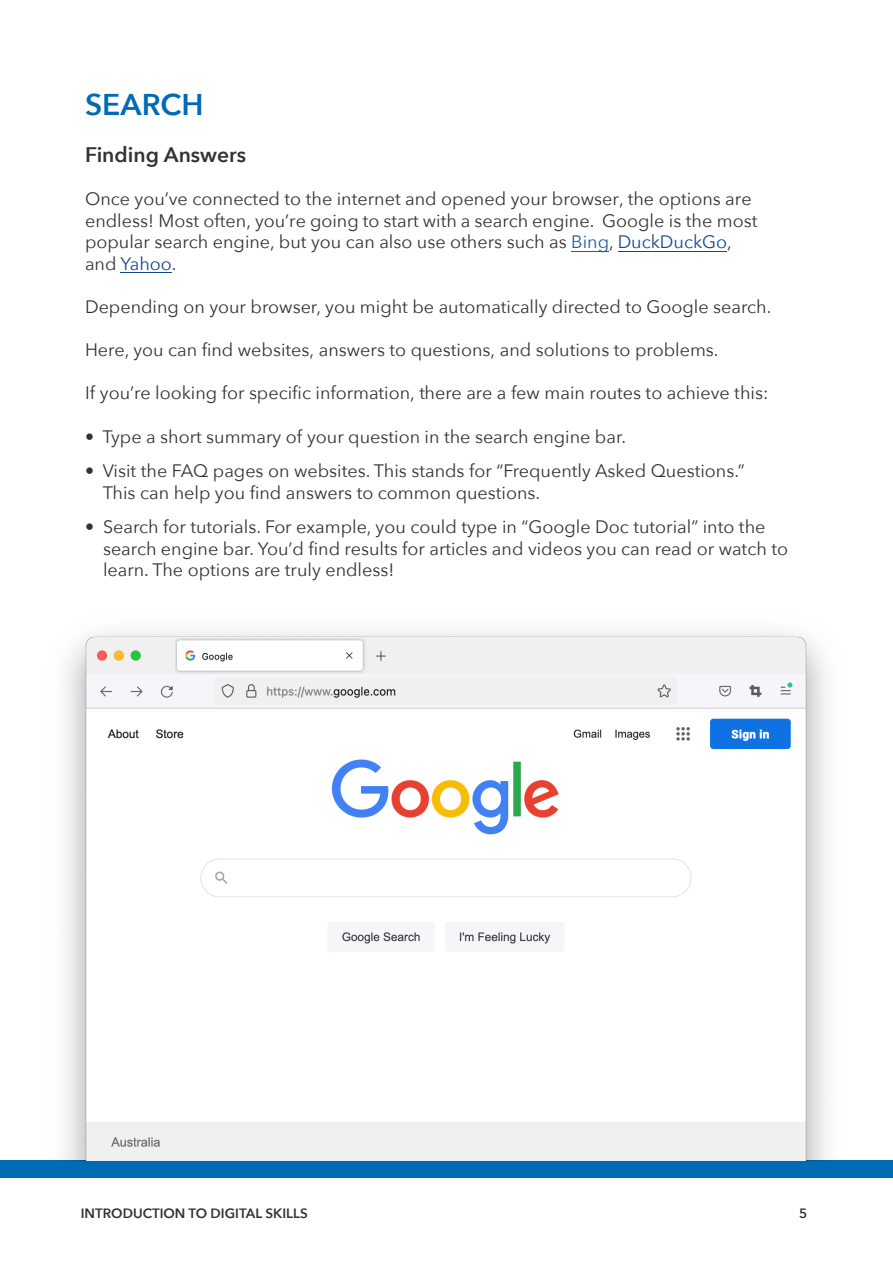
<style>
.page{position:relative;width:893px;height:1263px;background:#fff}
.page>*{position:absolute;margin:0;border:0;box-sizing:border-box;transform-origin:0 0}
.t1{font:600 30px "Avenir Next";color:#006bb5}
.t2{font:600 21px "Avenir Next";color:#333}
.t3{font:18px/21.6px "Avenir Next";color:#333}
.t4{font:600 13.5px "Avenir Next";color:#333}
.s1{color:#205d9e}
.s2{color:#14498d}
.s3{color:#14488d}
</style>
<div class="page">
<div style="left:0;top:1161px;width:893px;height:17px;background:#006bb5"></div>
<img style="left:41px;top:631px;width:811px;height:530px">
<hr style="left:572px;top:251px;width:37px;height:1px;background:#205d9e">
<hr style="left:618px;top:251px;width:109px;height:1px;background:#14498d">
<hr style="left:121px;top:272px;width:51px;height:1px;background:#14488d">
<p class="t1" style="left:85px;top:79px;width:120px">SEARCH</p>
<p class="t2" style="left:85px;top:137px;width:163px">Finding Answers</p>
<p class="t3" style="left:85px;top:187px;width:674px">Once you’ve connected to the internet and opened your browser, the options are endless! Most often, you’re going to start with a search engine. Google is the most popular search engine, but you can also use others such as <span class="s1">Bing</span>, <span class="s2">DuckDuckGo</span>, and <span class="s3">Yahoo</span>.</p>
<p class="t3" style="left:85px;top:295px;width:688px">Depending on your browser, you might be automatically directed to Google search.</p>
<p class="t3" style="left:85px;top:338px;width:635px">Here, you can find websites, answers to questions, and solutions to problems.</p>
<p class="t3" style="left:85px;top:382px;width:685px">If you’re looking for specific information, there are a few main routes to achieve this:</p>
<p class="t3" style="left:85px;top:425px;width:543px">• Type a short summary of your question in the search engine bar.</p>
<p class="t3" style="left:103px;top:459px;width:643px;text-indent:-18px">• Visit the FAQ pages on websites. This stands for “Frequently Asked Questions.”<br>This can help you find answers to common questions.</p>
<p class="t3" style="left:103px;top:515px;width:686px;text-indent:-18px">• Search for tutorials. For example, you could type in “Google Doc tutorial” into the search engine bar. You’d find results for articles and videos you can read or watch to learn. The options are truly endless!</p>
<p class="t4" style="left:81px;top:1202px;width:228px">INTRODUCTION TO DIGITAL SKILLS</p>
<p class="t4" style="left:799px;top:1202px;width:10px">5</p>
</div>
